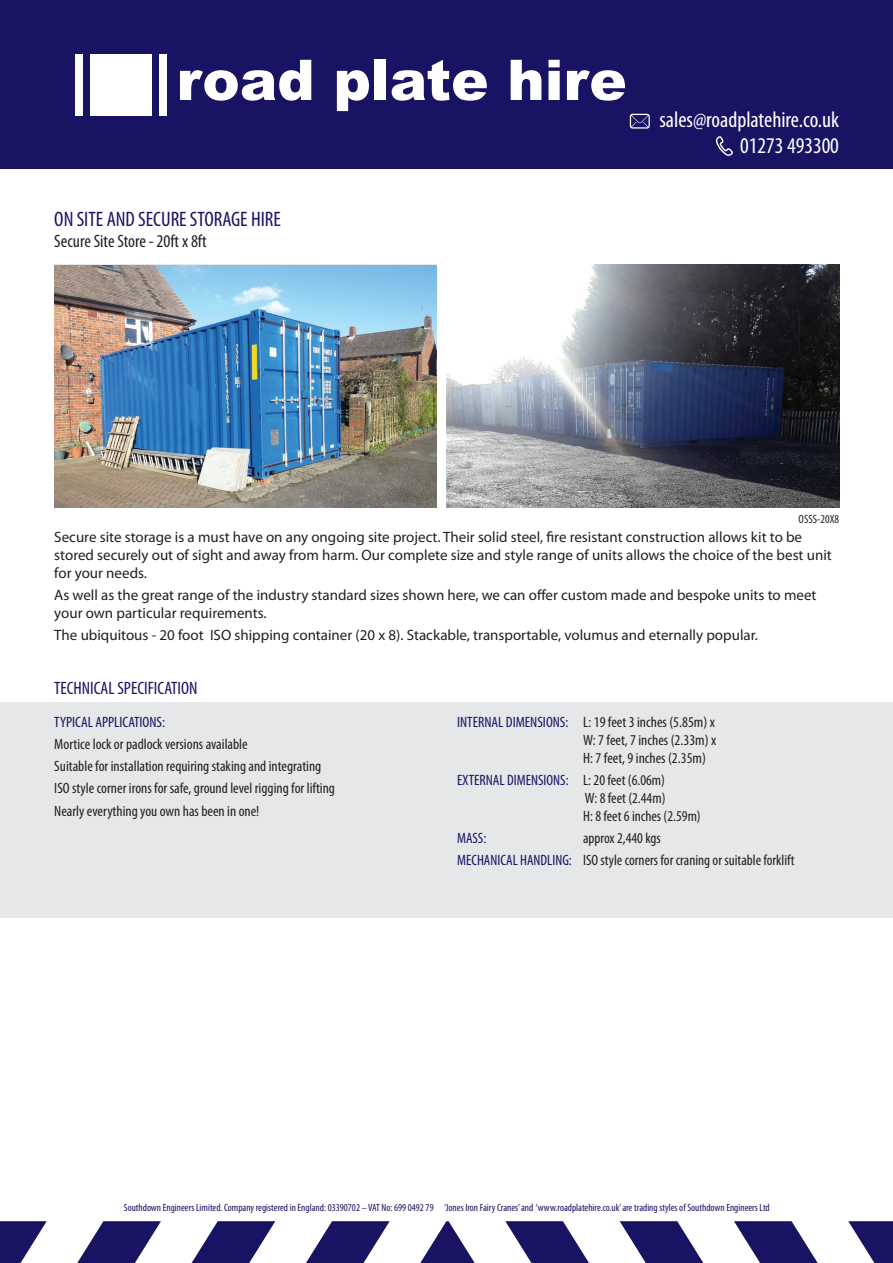
<style>
.page{position:relative;width:893px;height:1263px;background:#fff}
.page>*{position:absolute;margin:0;border:0;box-sizing:border-box;transform-origin:0 0}
.t1{font:condensed 22.5px/26px "Myriad Pro";color:#fff;text-align:right}
.t2{font:condensed 21px "Myriad Pro";color:#191364}
.t3{font:condensed 18px "Myriad Pro";color:#231f20}
.t4{font:condensed 18px "Myriad Pro";color:#191364}
.t5{font:15px/18px "Myriad Pro";color:#231f20}
.t6{font:condensed 15px/22.2px "Myriad Pro";color:#231f20}
.t7{font:condensed 15px "Myriad Pro";color:#191364}
.t8{font:condensed 12px "Myriad Pro";color:#231f20}
.t9{font:condensed 10.5px "Myriad Pro";color:#191364}
.s1{color:#191364}
</style>
<div class="page">
<div style="left:0;top:0;width:893px;height:169px;background:#191364"></div>
<svg style="left:0;top:1221px;width:893px;height:42px"></svg>
<div style="left:90px;top:54px;width:62px;height:62px;background:#fff"></div>
<div style="left:75px;top:54px;width:8px;height:62px;background:#fff"></div>
<div style="left:159px;top:54px;width:8px;height:62px;background:#fff"></div>
<svg style="left:180px;top:60px;width:131px;height:41px"></svg>
<svg style="left:337px;top:70px;width:32px;height:41px"></svg>
<div style="left:375px;top:60px;width:11px;height:40px;background:#fff"></div>
<svg style="left:392px;top:60px;width:95px;height:41px"></svg>
<svg style="left:511px;top:60px;width:30px;height:40px"></svg>
<svg style="left:548px;top:60px;width:12px;height:40px"></svg>
<svg style="left:567px;top:70px;width:58px;height:31px"></svg>
<svg style="left:630px;top:114px;width:20px;height:15px"></svg>
<svg style="left:716px;top:136px;width:17px;height:20px"></svg>
<div style="left:0;top:702px;width:893px;height:215px;background:#e6e7e9"></div>
<img style="left:54px;top:266px;width:382px;height:241px">
<img style="left:446px;top:265px;width:393px;height:242px">
<h2 class="t2" style="left:54px;top:206px;width:228px">ON SITE AND SECURE STORAGE HIRE</h2>
<p class="t3" style="left:54px;top:230px;width:154px">Secure Site Store - 20ft x 8ft</p>
<h1 class="t1" style="left:659px;top:107px;width:181px">sales@roadplatehire.co.uk<br>01273 493300</h1>
<p class="t8" style="left:799px;top:512px;width:42px">OSSS-20X8</p>
<p class="t5" style="left:54px;top:527px;width:779px">Secure site storage is a must have on any ongoing site project. Their solid steel, fire resistant construction allows kit to be stored securely out of sight and away from harm. Our complete size and style range of units allows the choice of the best unit for your needs.</p>
<p class="t5" style="left:54px;top:586px;width:764px">As well as the great range of the industry standard sizes shown here, we can offer custom made and bespoke units to meet your own particular requirements.</p>
<p class="t5" style="left:54px;top:626px;width:705px">The ubiquitous - 20 foot ISO shipping container (20 x 8). Stackable, transportable, volumus and eternally popular.</p>
<p class="t4" style="left:54px;top:677px;width:145px">TECHNICAL SPECIFICATION</p>
<p class="t7" style="left:54px;top:713px;width:112px">TYPICAL APPLICATIONS:</p>
<p class="t6" style="left:54px;top:733px;width:282px">Mortice lock or padlock versions available<br>Suitable for installation requiring staking and integrating ISO style corner irons for safe, ground level rigging for lifting Nearly everything you own has been in one!</p>
<p class="t6" style="left:583px;top:712px;width:135px;line-height:18px;text-align:justify;text-indent:-126px"><span class="s1">INTERNAL DIMENSIONS:</span> L: 19 feet 3 inches (5.85m) x W: 7 feet, 7 inches (2.33m) x H: 7 feet, 9 inches (2.35m)</p>
<p class="t6" style="left:583px;top:771px;width:119px;line-height:18px;text-indent:-126px"><span class="s1">EXTERNAL DIMENSIONS:</span> L: 20 feet (6.06m)<br>W: 8 feet (2.44m)<br>H: 8 feet 6 inches (2.59m)</p>
<p class="t7" style="left:457px;top:829px;width:31px">MASS:</p>
<p class="t6" style="left:457px;top:827px;width:339px;text-align:center">approx 2,440 kgs<br><span class="s1">MECHANICAL HANDLING:</span> ISO style corners for craning or suitable forklift</p>
<p class="t9" style="left:124px;top:1201px;width:647px">Southdown Engineers Limited. Company registered in England: 03390702 – VAT No: 699 0492 79 ‘Jones Iron Fairy Cranes’ and ‘www.roadplatehire.co.uk’ are trading styles of Southdown Engineers Ltd</p>
</div>
